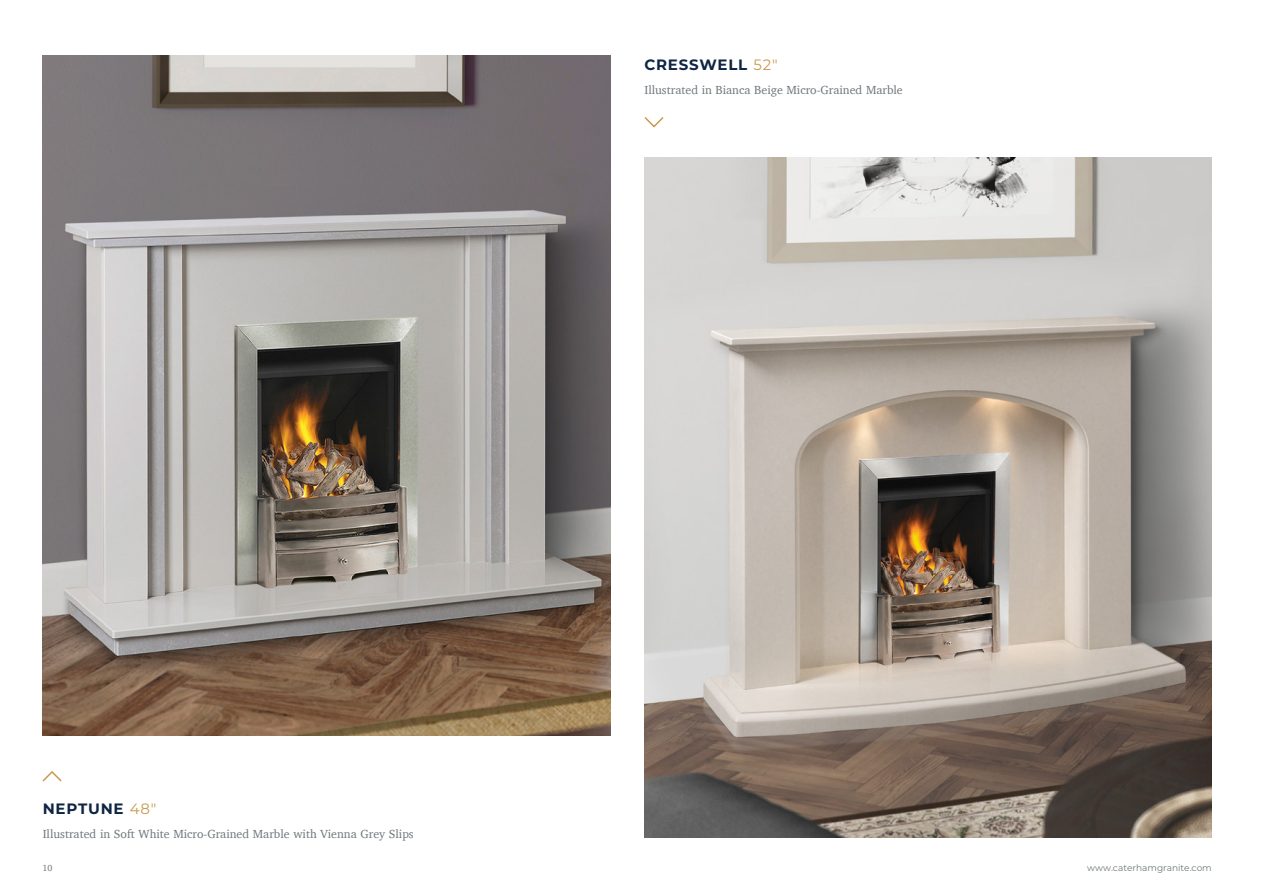
<style>
.page{position:relative;width:1263px;height:893px;background:#fff}
.page>*{position:absolute;margin:0;border:0;box-sizing:border-box;transform-origin:0 0}
.t1{font:700 15px "Montserrat";letter-spacing:.05em;color:#0f2544}
.t2{font:12px "Charter";color:#6d7679}
.t3{font:9px "Montserrat";color:#6d7679}
.t4{font:9px "Charter";color:#6d7679}
.s1{font-weight:400;color:#c89a4f}
</style>
<div class="page">
<img style="left:644px;top:157px;width:568px;height:681px">
<img style="left:43px;top:55px;width:567px;height:681px">
<svg style="left:42px;top:771px;width:20px;height:11px"></svg>
<svg style="left:644px;top:117px;width:20px;height:11px"></svg>
<p class="t1" style="left:644px;top:54px;width:135px">CRESSWELL <span class="s1">52"</span></p>
<p class="t2" style="left:644px;top:79px;width:260px">Illustrated in Bianca Beige Micro-Grained Marble</p>
<p class="t1" style="left:43px;top:797px;width:115px">NEPTUNE <span class="s1">48"</span></p>
<p class="t2" style="left:43px;top:823px;width:372px">Illustrated in Soft White Micro-Grained Marble with Vienna Grey Slips</p>
<p class="t4" style="left:43px;top:860px;width:12px">10</p>
<p class="t3" style="left:1087px;top:861px;width:126px">www.caterhamgranite.com</p>
</div>
